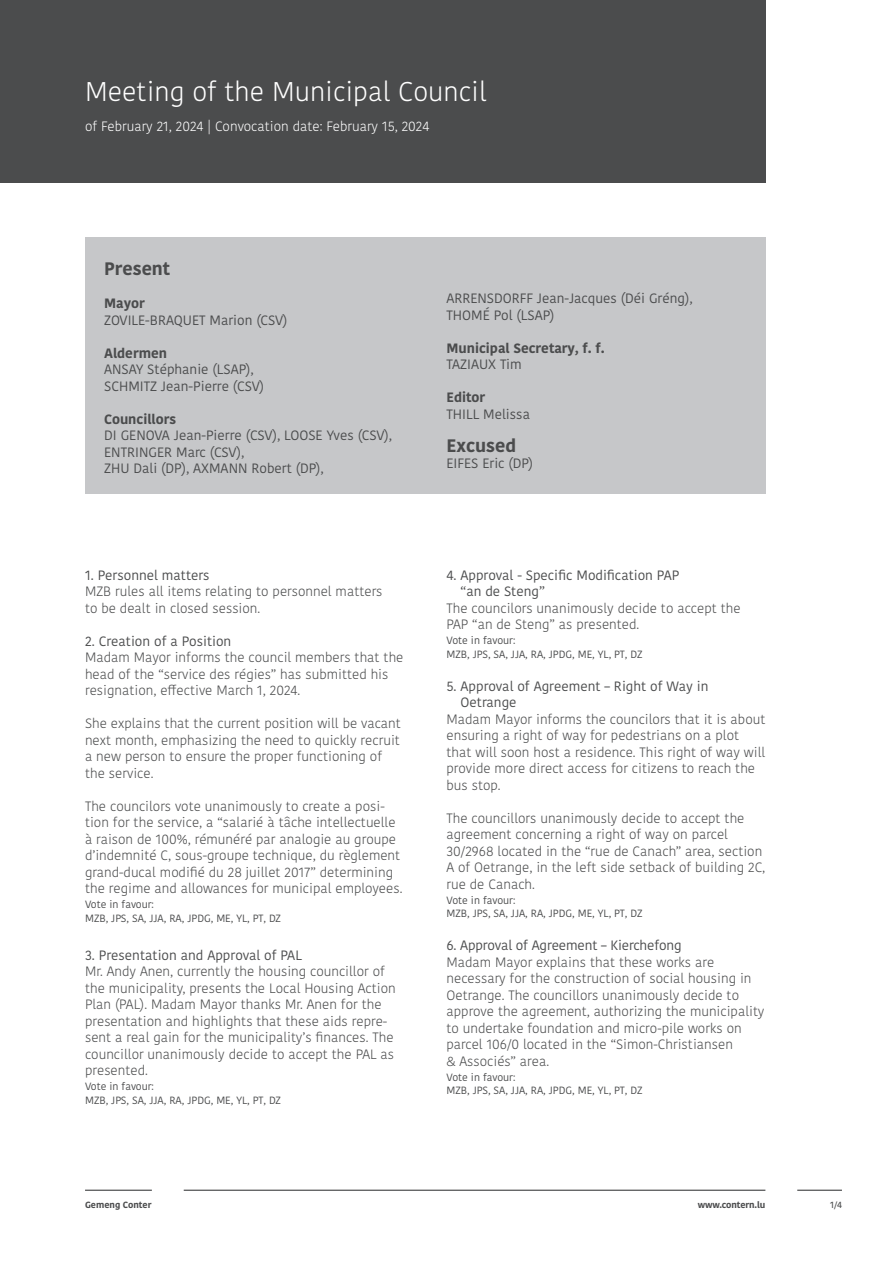
<style>
.page{position:relative;width:893px;height:1263px;background:#fff}
.page>*{position:absolute;margin:0;border:0;box-sizing:border-box;transform-origin:0 0}
.t1{font:300 27px "Kohinoor Bangla";color:#fff}
.t2{font:700 18px "Kohinoor Bangla";color:#4b4c4d}
.t3{font:300 13.5px/16.5px "Kohinoor Bangla";color:#4b4c4d}
.t4{font:13.5px/16.5px "Kohinoor Bangla";color:#4b4c4d}
.t5{font:300 13.5px "Kohinoor Bangla";color:#fff}
.t6{font:700 13.5px "Kohinoor Bangla";color:#4b4c4d}
.t7{font:10.5px "Kohinoor Bangla";color:#4b4c4d}
.t8{font:700 9px "Kohinoor Bangla";letter-spacing:-.01em;color:#4b4c4d}
.t9{font:500 9px "Kohinoor Bangla";color:#4b4c4d}
.s1{font-weight:700}
</style>
<div class="page">
<hr style="left:184px;top:1189px;width:581px;height:2px;background:#4b4c4d">
<hr style="left:85px;top:1189px;width:67px;height:2px;background:#4b4c4d">
<hr style="left:797px;top:1189px;width:45px;height:2px;background:#4b4c4d">
<div style="left:0;top:0;width:765px;height:183px;background:#4b4c4d"></div>
<div style="left:85px;top:237px;width:680px;height:256px;background:#c6c7c9"></div>
<p class="t1" style="left:85px;top:71px;width:403px">Meeting of the Municipal Council</p>
<p class="t5" style="left:85px;top:116px;width:346px">of February 21, 2024 | Convocation date: February 15, 2024</p>
<p class="t2" style="left:104px;top:253px;width:68px">Present</p>
<p class="t6" style="left:104px;top:291px;width:42px">Mayor</p>
<p class="t4" style="left:104px;top:311px;width:185px">ZOVILE-BRAQUET Marion (CSV)</p>
<p class="t6" style="left:104px;top:341px;width:64px">Aldermen</p>
<p class="t4" style="left:104px;top:361px;width:161px">ANSAY Stéphanie (LSAP),<br>SCHMITZ Jean-Pierre (CSV)</p>
<p class="t4" style="left:104px;top:410px;width:289px"><span class="s1">Councillors<br></span>DI GENOVA Jean-Pierre (CSV), LOOSE Yves (CSV),<br>ENTRINGER Marc (CSV),<br>ZHU Dali (DP), AXMANN Robert (DP),</p>
<p class="t4" style="left:85px;top:566px;width:126px">1. Personnel matters</p>
<p class="t3" style="left:85px;top:583px;width:299px">MZB rules all items relating to personnel matters to be dealt in closed session.</p>
<p class="t4" style="left:85px;top:632px;width:148px">2. Creation of a Position</p>
<p class="t3" style="left:85px;top:649px;width:320px">Madam Mayor informs the council members that the head of the “service des régies” has submitted his resignation, effective March 1, 2024.</p>
<p class="t3" style="left:85px;top:715px;width:317px">She explains that the current position will be vacant next month, emphasizing the need to quickly recruit a new person to ensure the proper functioning of the service.</p>
<p class="t3" style="left:85px;top:798px;width:319px">The councilors vote unanimously to create a posi&shy;tion for the service, a “salarié à tâche intellectuelle à raison de 100%, rémunéré par analogie au groupe d’indemnité C, sous-groupe technique, du règlement grand-ducal modifié du 28 juillet 2017” determining the regime and allowances for municipal employees.</p>
<p class="t7" style="left:85px;top:896px;width:70px">Vote in favour:</p>
<p class="t7" style="left:85px;top:910px;width:198px">MZB, JPS, SA, JJA, RA, JPDG, ME, YL, PT, DZ</p>
<p class="t4" style="left:85px;top:947px;width:218px">3. Presentation and Approval of PAL</p>
<p class="t3" style="left:85px;top:963px;width:312px">Mr. Andy Anen, currently the housing councillor of the municipality, presents the Local Housing Action Plan (PAL). Madam Mayor thanks Mr. Anen for the presentation and highlights that these aids repre&shy;sent a real gain for the municipality’s finances. The councillor unanimously decide to accept the PAL as presented.</p>
<p class="t7" style="left:85px;top:1079px;width:70px">Vote in favour:</p>
<p class="t7" style="left:85px;top:1092px;width:198px">MZB, JPS, SA, JJA, RA, JPDG, ME, YL, PT, DZ</p>
<p class="t4" style="left:446px;top:290px;width:248px">ARRENSDORFF Jean-Jacques (Déi Gréng),<br>THOMÉ Pol (LSAP)</p>
<p class="t6" style="left:446px;top:336px;width:160px">Municipal Secretary, f. f.</p>
<p class="t4" style="left:446px;top:356px;width:77px">TAZIAUX Tim</p>
<p class="t6" style="left:446px;top:386px;width:40px">Editor</p>
<p class="t4" style="left:446px;top:406px;width:85px">THILL Melissa</p>
<p class="t2" style="left:446px;top:430px;width:71px">Excused</p>
<p class="t4" style="left:446px;top:455px;width:88px">EIFES Eric (DP)</p>
<p class="t4" style="left:460px;top:566px;width:220px;text-indent:-14px">4. Approval - Specific Modification PAP “an de Steng”</p>
<p class="t3" style="left:446px;top:600px;width:296px">The councilors unanimously decide to accept the<br>PAP “an de Steng” as presented.</p>
<p class="t7" style="left:446px;top:632px;width:70px">Vote in favour:</p>
<p class="t7" style="left:446px;top:646px;width:198px">MZB, JPS, SA, JJA, RA, JPDG, ME, YL, PT, DZ</p>
<p class="t4" style="left:461px;top:677px;width:249px;text-indent:-14px">5. Approval of Agreement – Right of Way in<br>Oetrange</p>
<p class="t3" style="left:446px;top:711px;width:320px">Madam Mayor informs the councilors that it is about ensuring a right of way for pedestrians on a plot that will soon host a residence. This right of way will provide more direct access for citizens to reach the bus stop.</p>
<p class="t3" style="left:446px;top:810px;width:320px">The councillors unanimously decide to accept the agreement concerning a right of way on parcel 30/2968 located in the “rue de Canach” area, section A of Oetrange, in the left side setback of building 2C, rue de Canach.</p>
<p class="t7" style="left:446px;top:892px;width:70px">Vote in favour:</p>
<p class="t7" style="left:446px;top:905px;width:198px">MZB, JPS, SA, JJA, RA, JPDG, ME, YL, PT, DZ</p>
<p class="t4" style="left:446px;top:937px;width:237px">6. Approval of Agreement – Kierchefong</p>
<p class="t3" style="left:446px;top:954px;width:319px">Madam Mayor explains that these works are necessary for the construction of social housing in Oetrange. The councillors unanimously decide to approve the agreement, authorizing the municipality to undertake foundation and micro-pile works on parcel 106/0 located in the “Simon-Christiansen<br>&amp; Associés” area.</p>
<p class="t7" style="left:446px;top:1069px;width:70px">Vote in favour:</p>
<p class="t7" style="left:446px;top:1082px;width:198px">MZB, JPS, SA, JJA, RA, JPDG, ME, YL, PT, DZ</p>
<p class="t8" style="left:85px;top:1197px;width:68px">Gemeng Conter</p>
<p class="t8" style="left:698px;top:1197px;width:69px">www.contern.lu</p>
<p class="t9" style="left:830px;top:1197px;width:13px">1/4</p>
</div>
